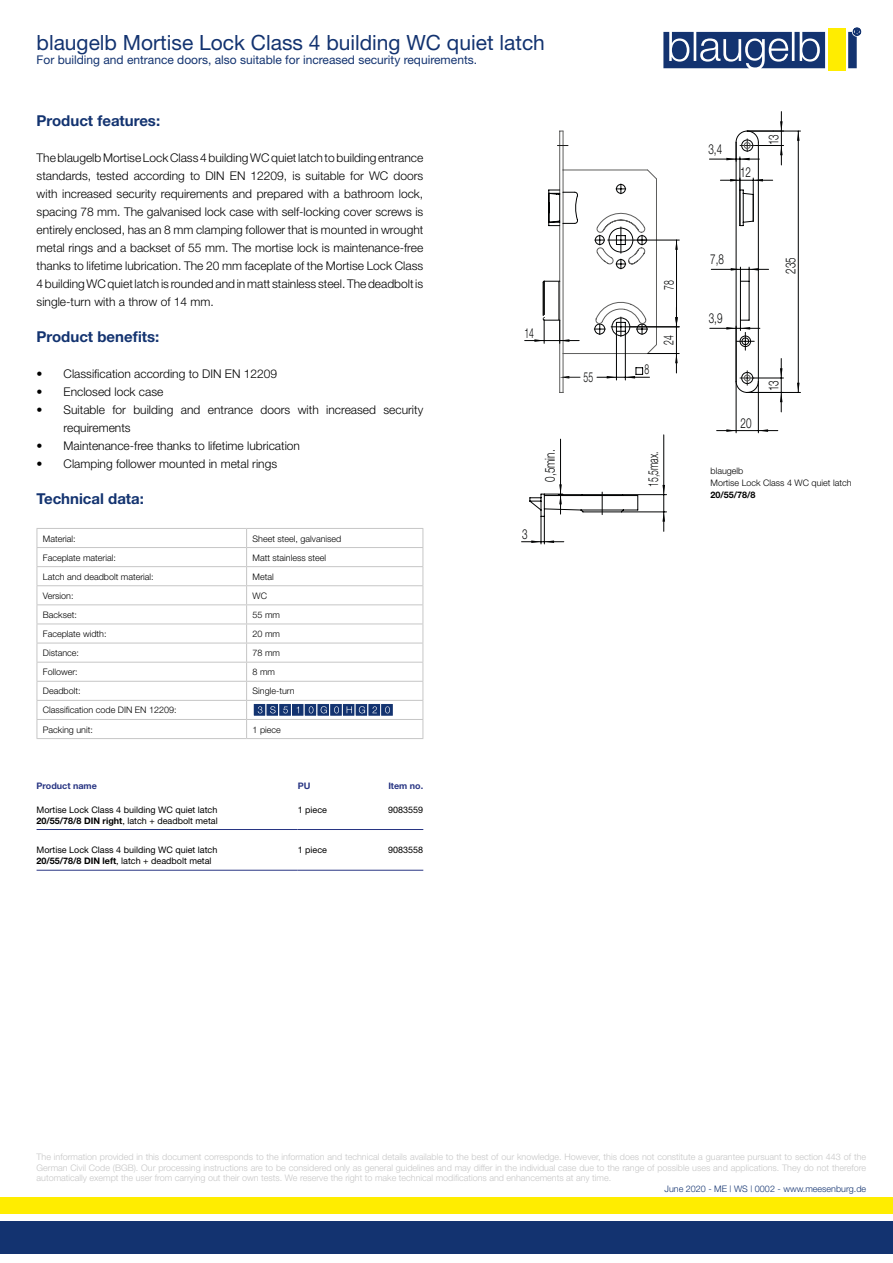
<style>
.page{position:relative;width:893px;height:1263px;background:#fff}
.page>*{position:absolute;margin:0;border:0;box-sizing:border-box;transform-origin:0 0}
.t1{font:21px "Helvetica Neue";color:#133370}
.t2{font:700 15px "Helvetica Neue";color:#133370}
.t3{font:300 13.8px "Helvetica Neue LT Std";color:#010202;scale:.72 1}
.t4{font:300 13.8px "Helvetica Neue LT Std";color:#010202;scale:.63 1}
.t5{font:300 12px/18px "Helvetica Neue";color:#000;text-align:justify}
.t6{font:12px "Helvetica Neue";color:#133370}
.t7{font:300 9px/10.8px "Helvetica Neue";color:#c6c6c6;text-align:justify}
.t8{font:300 9px/19.2px "Helvetica Neue";color:#000}
.t9{font:9px/10.8px "Helvetica Neue";color:#000}
.t10{font:300 9px "Helvetica Neue";color:#133370}
.t11{font:700 9px "Helvetica Neue";color:#283583}
.t12{font:700 9px "Helvetica Neue";color:#000}
.s1{font-weight:700}
</style>
<div class="page">
<div style="left:0;top:1222px;width:893px;height:32px;background:#133370"></div>
<div style="left:0;top:1197px;width:893px;height:17px;background:#ffed00"></div>
<svg style="left:663px;top:28px;width:198px;height:40px"></svg>
<div style="left:828px;top:29px;width:17px;height:42px;background:#ffed00"></div>
<hr style="left:37px;top:528px;width:210px;height:1px;background:#c6c6c6">
<hr style="left:247px;top:528px;width:176px;height:1px;background:#c6c6c6">
<svg style="left:246px;top:529px;width:1px;height:209px"></svg>
<hr style="left:37px;top:547px;width:210px;height:1px;background:#c6c6c6">
<hr style="left:247px;top:547px;width:176px;height:1px;background:#c6c6c6">
<hr style="left:37px;top:566px;width:210px;height:1px;background:#c6c6c6">
<hr style="left:247px;top:566px;width:176px;height:1px;background:#c6c6c6">
<hr style="left:37px;top:585px;width:210px;height:1px;background:#c6c6c6">
<hr style="left:247px;top:585px;width:176px;height:1px;background:#c6c6c6">
<hr style="left:37px;top:604px;width:210px;height:1px;background:#c6c6c6">
<hr style="left:247px;top:604px;width:176px;height:1px;background:#c6c6c6">
<hr style="left:37px;top:624px;width:210px;height:1px;background:#c6c6c6">
<hr style="left:247px;top:624px;width:176px;height:1px;background:#c6c6c6">
<hr style="left:37px;top:643px;width:210px;height:1px;background:#c6c6c6">
<hr style="left:247px;top:643px;width:176px;height:1px;background:#c6c6c6">
<hr style="left:37px;top:662px;width:210px;height:1px;background:#c6c6c6">
<hr style="left:247px;top:662px;width:176px;height:1px;background:#c6c6c6">
<hr style="left:37px;top:681px;width:210px;height:1px;background:#c6c6c6">
<hr style="left:247px;top:681px;width:176px;height:1px;background:#c6c6c6">
<hr style="left:37px;top:700px;width:210px;height:1px;background:#c6c6c6">
<hr style="left:247px;top:700px;width:176px;height:1px;background:#c6c6c6">
<hr style="left:37px;top:719px;width:210px;height:1px;background:#c6c6c6">
<svg style="left:37px;top:529px;width:1px;height:209px"></svg>
<hr style="left:247px;top:719px;width:176px;height:1px;background:#c6c6c6">
<svg style="left:423px;top:529px;width:1px;height:209px"></svg>
<hr style="left:37px;top:738px;width:210px;height:1px;background:#c6c6c6">
<hr style="left:247px;top:738px;width:176px;height:1px;background:#c6c6c6">
<svg style="left:255px;top:706px;width:9px;height:8px"></svg>
<div style="left:253px;top:704px;width:13px;height:12px;border:1px solid #fff"></div>
<div style="left:266px;top:704px;width:13px;height:12px;background:#133370"></div>
<svg style="left:281px;top:706px;width:9px;height:8px"></svg>
<div style="left:291px;top:704px;width:13px;height:12px;background:#133370"></div>
<svg style="left:306px;top:706px;width:9px;height:8px"></svg>
<div style="left:304px;top:704px;width:13px;height:12px;border:1px solid #fff"></div>
<svg style="left:319px;top:706px;width:9px;height:8px"></svg>
<div style="left:330px;top:704px;width:12px;height:12px;background:#133370"></div>
<div style="left:329px;top:704px;width:14px;height:12px;border:1px solid #fff"></div>
<svg style="left:344px;top:706px;width:9px;height:8px"></svg>
<svg style="left:357px;top:706px;width:9px;height:8px"></svg>
<div style="left:355px;top:704px;width:13px;height:12px;border:1px solid #fff"></div>
<div style="left:368px;top:704px;width:13px;height:12px;background:#133370"></div>
<div style="left:381px;top:704px;width:12px;height:12px;background:#133370"></div>
<svg style="left:258px;top:706px;width:4px;height:7px"></svg>
<svg style="left:270px;top:706px;width:6px;height:7px"></svg>
<svg style="left:283px;top:707px;width:5px;height:6px"></svg>
<svg style="left:309px;top:706px;width:4px;height:7px"></svg>
<svg style="left:321px;top:706px;width:6px;height:7px"></svg>
<svg style="left:334px;top:706px;width:5px;height:7px"></svg>
<svg style="left:347px;top:706px;width:5px;height:7px"></svg>
<svg style="left:359px;top:706px;width:6px;height:7px"></svg>
<svg style="left:372px;top:706px;width:5px;height:7px"></svg>
<svg style="left:385px;top:706px;width:5px;height:7px"></svg>
<hr style="left:37px;top:829px;width:261px;height:1px;background:#283583">
<hr style="left:298px;top:829px;width:66px;height:1px;background:#283583">
<hr style="left:364px;top:829px;width:59px;height:1px;background:#283583">
<hr style="left:37px;top:870px;width:261px;height:1px;background:#283583">
<hr style="left:298px;top:870px;width:66px;height:1px;background:#283583">
<hr style="left:364px;top:870px;width:59px;height:1px;background:#283583">
<svg style="left:521px;top:112px;width:279px;height:432px"></svg>
<h1 class="t1" style="left:37px;top:30px;width:510px">blaugelb Mortise Lock Class 4 building WC quiet latch</h1>
<p class="t6" style="left:37px;top:53px;width:442px">For building and entrance doors, also suitable for increased security requirements.</p>
<p class="t2" style="left:37px;top:111px;width:125px">Product features:</p>
<p class="t5" style="left:37px;top:148px;width:388px">The blaugelb Mortise Lock Class 4 building WC quiet latch to building entrance standards, tested according to DIN EN 12209, is suitable for WC doors with increased security requirements and prepared with a bathroom lock, spacing 78 mm. The galvanised lock case with self-locking cover screws is entirely enclosed, has an 8 mm clamping follower that is mounted in wrought metal rings and a backset of 55 mm. The mortise lock is maintenance-free thanks to lifetime lubrication. The 20 mm faceplate of the Mortise Lock Class 4 building WC quiet latch is rounded and in matt stainless steel. The deadbolt is single-turn with a throw of 14 mm.</p>
<p class="t2" style="left:37px;top:327px;width:124px">Product benefits:</p>
<p class="t5" style="left:37px;top:364px;width:242px">• Classification according to DIN EN 12209</p>
<p class="t5" style="left:37px;top:382px;width:128px">• Enclosed lock case</p>
<p class="t5" style="left:64px;top:400px;width:361px;text-indent:-27px">• Suitable for building and entrance doors with increased security requirements</p>
<p class="t5" style="left:37px;top:436px;width:265px">• Maintenance-free thanks to lifetime lubrication</p>
<p class="t5" style="left:37px;top:454px;width:242px">• Clamping follower mounted in metal rings</p>
<p class="t2" style="left:37px;top:489px;width:109px">Technical data:</p>
<p class="t8" style="left:43px;top:528px;width:34px">Material:</p>
<p class="t8" style="left:253px;top:528px;width:90px">Sheet steel, galvanised</p>
<p class="t8" style="left:43px;top:548px;width:75px">Faceplate material:</p>
<p class="t8" style="left:253px;top:548px;width:75px">Matt stainless steel</p>
<p class="t8" style="left:43px;top:567px;width:112px">Latch and deadbolt material:</p>
<p class="t8" style="left:253px;top:567px;width:23px">Metal</p>
<p class="t8" style="left:43px;top:586px;width:32px">Version:</p>
<p class="t8" style="left:253px;top:586px;width:16px">WC</p>
<p class="t8" style="left:43px;top:605px;width:36px">Backset:</p>
<p class="t8" style="left:253px;top:605px;width:29px">55 mm</p>
<p class="t8" style="left:43px;top:624px;width:65px">Faceplate width:</p>
<p class="t8" style="left:253px;top:624px;width:29px">20 mm</p>
<p class="t8" style="left:43px;top:643px;width:38px">Distance:</p>
<p class="t8" style="left:253px;top:643px;width:29px">78 mm</p>
<p class="t8" style="left:43px;top:662px;width:36px">Follower:</p>
<p class="t8" style="left:253px;top:662px;width:24px">8 mm</p>
<p class="t8" style="left:43px;top:681px;width:39px">Deadbolt:</p>
<p class="t8" style="left:253px;top:681px;width:44px">Single-turn</p>
<p class="t8" style="left:43px;top:700px;width:135px">Classification code DIN EN 12209:<br>Packing unit:</p>
<p class="t8" style="left:253px;top:719px;width:30px">1 piece</p>
<p class="t11" style="left:37px;top:780px;width:62px">Product name</p>
<p class="t11" style="left:298px;top:780px;width:14px">PU</p>
<p class="t11" style="left:388px;top:780px;width:36px">Item no.</p>
<p class="t9" style="left:37px;top:804px;width:183px">Mortise Lock Class 4 building WC quiet latch<br><span class="s1">20/55/78/8 DIN right</span>, latch + deadbolt metal</p>
<p class="t9" style="left:298px;top:804px;width:31px">1 piece</p>
<p class="t9" style="left:388px;top:804px;width:37px">9083559</p>
<p class="t9" style="left:37px;top:845px;width:182px">Mortise Lock Class 4 building WC quiet latch<br><span class="s1">20/55/78/8 DIN left</span>, latch + deadbolt metal</p>
<p class="t9" style="left:298px;top:845px;width:31px">1 piece</p>
<p class="t9" style="left:388px;top:845px;width:37px">9083558</p>
<p class="t4" style="left:524px;top:324px;width:17px">14</p>
<p class="t3" style="left:542px;top:482px;width:46px;rotate:-90deg">0,5min.</p>
<p class="t3" style="left:522px;top:526px;width:9px">3</p>
<p class="t4" style="left:584px;top:368px;width:17px">55</p>
<p class="t4" style="left:660px;top:290px;width:17px;rotate:-90deg">78</p>
<p class="t4" style="left:644px;top:361px;width:9px">8</p>
<p class="t4" style="left:660px;top:345px;width:17px;rotate:-90deg">24</p>
<p class="t4" style="left:645px;top:487px;width:57px;rotate:-90deg">15,5max.</p>
<p class="t3" style="left:708px;top:140px;width:21px">3,4</p>
<p class="t3" style="left:740px;top:164px;width:17px">12</p>
<p class="t3" style="left:765px;top:145px;width:17px;rotate:-90deg">13</p>
<p class="t3" style="left:710px;top:250px;width:21px">7,8</p>
<p class="t3" style="left:709px;top:309px;width:21px">3,9</p>
<p class="t3" style="left:782px;top:274px;width:24px;rotate:-90deg">235</p>
<p class="t3" style="left:741px;top:414px;width:17px">20</p>
<p class="t3" style="left:765px;top:391px;width:17px;rotate:-90deg">13</p>
<p class="t8" style="left:711px;top:464px;width:143px;line-height:12px">blaugelb<br>Mortise Lock Class 4 WC quiet latch</p>
<p class="t12" style="left:711px;top:489px;width:47px">20/55/78/8</p>
<p class="t7" style="left:37px;top:1151px;width:831px">The information provided in this document corresponds to the information and technical details available to the best of our knowledge. However, this does not constitute a guarantee pursuant to section 443 of the German Civil Code (BGB). Our processing instructions are to be considered only as general guidelines and may differ in the individual case due to the range of possible uses and applications. They do not therefore automatically exempt the user from carrying out their own tests. We reserve the right to make technical modifications and enhancements at any time.</p>
<p class="t10" style="left:665px;top:1183px;width:203px">June 2020 - ME | WS | 0002 - www.meesenburg.de</p>
</div>
